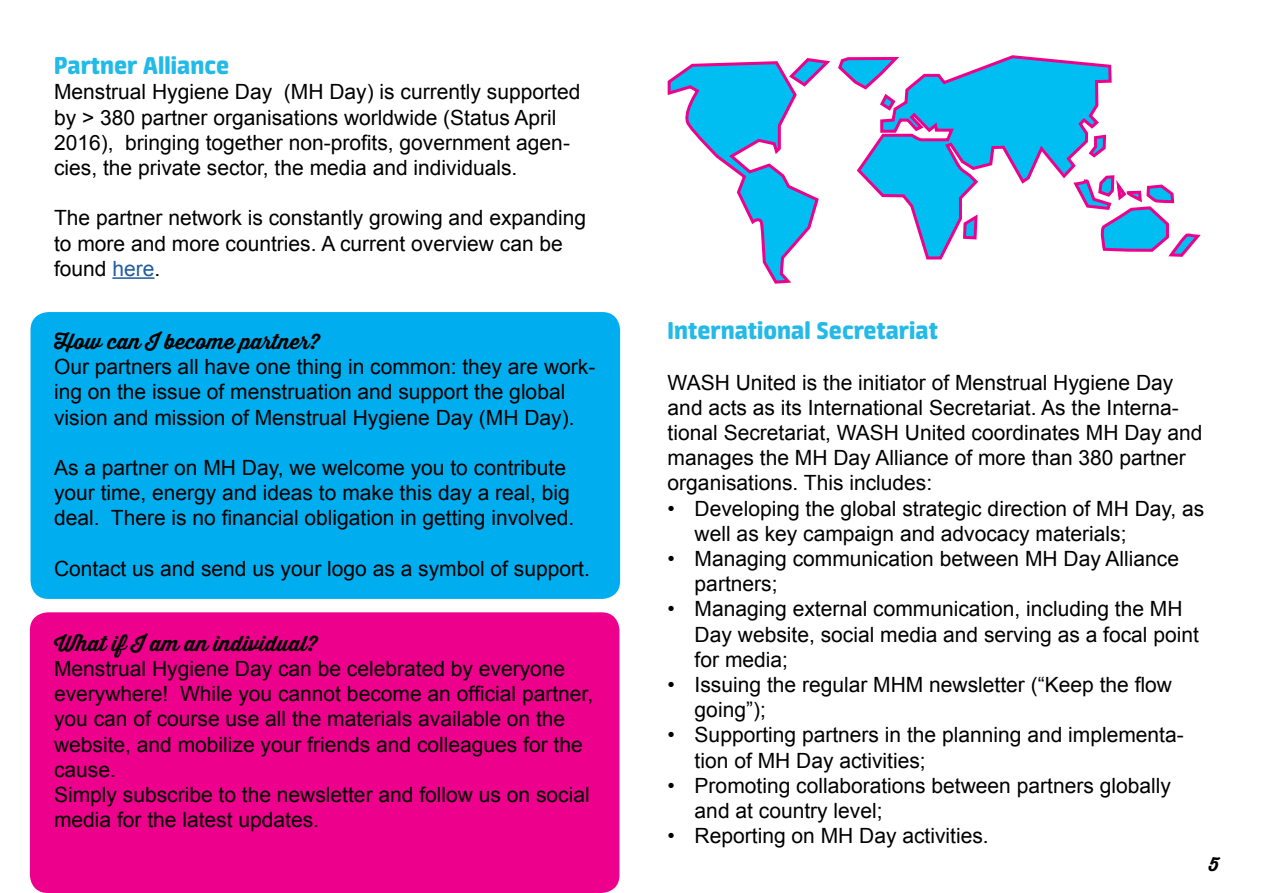
<style>
.page{position:relative;width:1263px;height:893px;background:#fff}
.page>*{position:absolute;margin:0;border:0;box-sizing:border-box;transform-origin:0 0}
.t1{font:800 27px "Neuron";color:#23bae8}
.t2{font:21px/25.2px "Arial";color:#000}
.t3{font:700 21px "Thirsty Script";color:#000}
.t4{font:700 19.5px "Thirsty Script";color:#000}
.s1{color:#215e9e}
</style>
<div class="page">
<div style="left:30px;top:612px;width:589px;height:281px;background:#ec008c;border-radius:18px"></div>
<div style="left:31px;top:312px;width:589px;height:287px;background:#00aeef;border-radius:18px"></div>
<hr style="left:112px;top:277px;width:42px;height:2px;background:#215e9e">
<svg style="left:667px;top:57px;width:188px;height:227px"></svg>
<svg style="left:855px;top:55px;width:257px;height:205px"></svg>
<svg style="left:1073px;top:133px;width:128px;height:127px"></svg>
<svg style="left:961px;top:213px;width:19px;height:28px"></svg>
<p class="t1" style="left:54px;top:50px;width:177px">Partner Alliance</p>
<p class="t2" style="left:54px;top:80px;width:528px">Menstrual Hygiene Day (MH Day) is currently supported by &gt; 380 partner organisations worldwide (Status April 2016), bringing together non-profits, government agen&shy;cies, the private sector, the media and individuals.</p>
<p class="t2" style="left:54px;top:206px;width:534px">The partner network is constantly growing and expanding to more and more countries. A current overview can be found <span class="s1">here</span>.</p>
<p class="t3" style="left:54px;top:326px;width:267px">How can I become partner?</p>
<p class="t2" style="left:54px;top:354px;width:543px">Our partners all have one thing in common: they are work&shy;ing on the issue of menstruation and support the global vision and mission of Menstrual Hygiene Day (MH Day).</p>
<p class="t2" style="left:54px;top:455px;width:522px">As a partner on MH Day, we welcome you to contribute your time, energy and ideas to make this day a real, big deal. There is no financial obligation in getting involved.</p>
<p class="t2" style="left:54px;top:556px;width:537px">Contact us and send us your logo as a symbol of support.</p>
<p class="t3" style="left:54px;top:628px;width:265px">What if I am an individual?</p>
<p class="t2" style="left:54px;top:656px;width:541px">Menstrual Hygiene Day can be celebrated by everyone everywhere! While you cannot become an official partner, you can of course use all the materials available on the website, and mobilize your friends and colleagues for the cause.<br>Simply subscribe to the newsletter and follow us on social media for the latest updates.</p>
<p class="t1" style="left:668px;top:315px;width:272px">International Secretariat</p>
<p class="t2" style="left:668px;top:370px;width:536px">WASH United is the initiator of Menstrual Hygiene Day and acts as its International Secretariat. As the Interna&shy;tional Secretariat, WASH United coordinates MH Day and manages the MH Day Alliance of more than 380 partner organisations. This includes:</p>
<p class="t2" style="left:695px;top:496px;width:511px;text-indent:-27px">• Developing the global strategic direction of MH Day, as well as key campaign and advocacy materials;</p>
<p class="t2" style="left:695px;top:546px;width:486px;text-indent:-27px">• Managing communication between MH Day Alliance partners;</p>
<p class="t2" style="left:695px;top:597px;width:506px;text-indent:-27px">• Managing external communication, including the MH<br>Day website, social media and serving as a focal point for media;</p>
<p class="t2" style="left:695px;top:672px;width:479px;text-indent:-27px">• Issuing the regular MHM newsletter (“Keep the flow going”);</p>
<p class="t2" style="left:695px;top:723px;width:491px;text-indent:-27px">• Supporting partners in the planning and implementa&shy;tion of MH Day activities;</p>
<p class="t2" style="left:695px;top:773px;width:478px;text-indent:-27px">• Promoting collaborations between partners globally and at country level;</p>
<p class="t2" style="left:668px;top:823px;width:323px">• Reporting on MH Day activities.</p>
<p class="t4" style="left:1209px;top:850px;width:12px">5</p>
</div>
